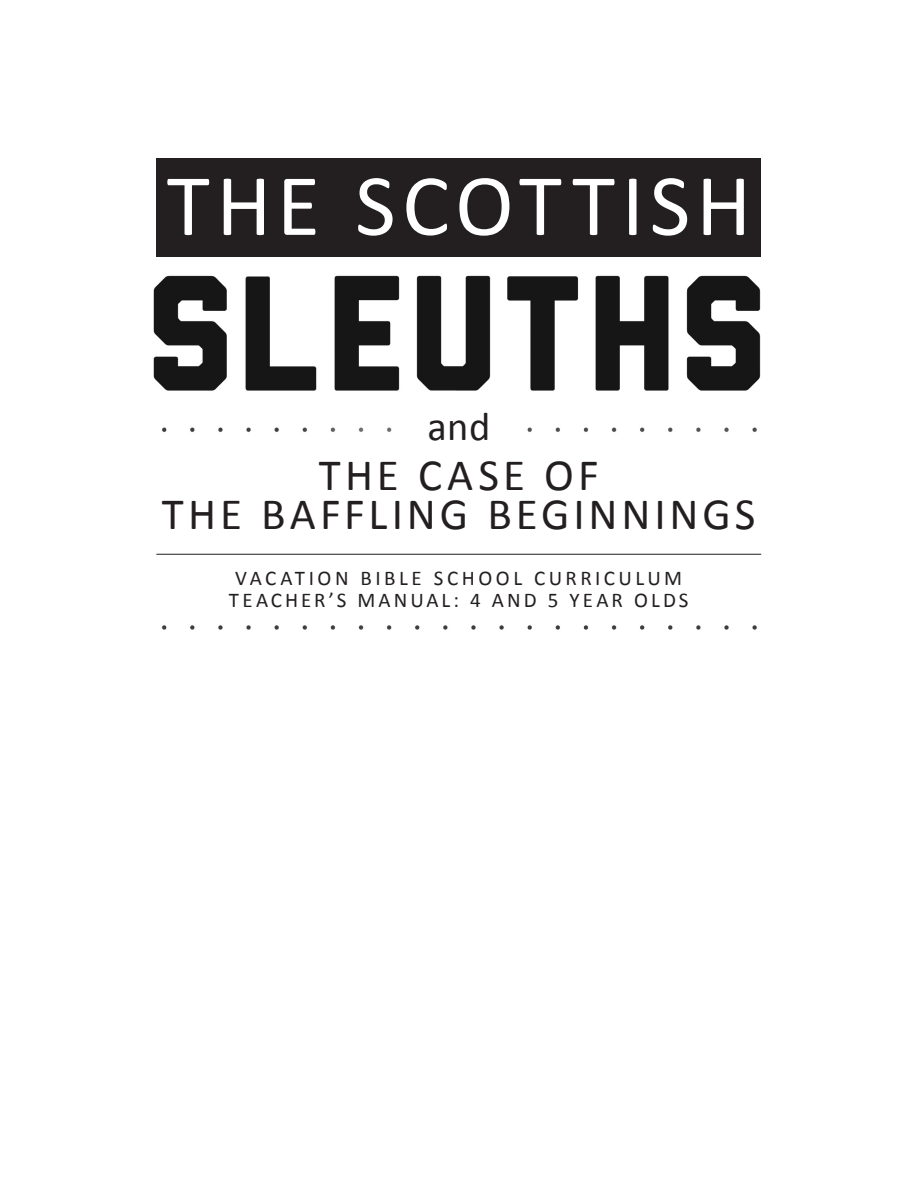
<style>
.page{position:relative;width:918px;height:1188px;background:#fff}
.page>*{position:absolute;margin:0;border:0;box-sizing:border-box;transform-origin:0 0}
.t1{font:88.5px "Calibri";letter-spacing:.065em;color:#fff}
.t2{font:45px/39px "Calibri";letter-spacing:.09em;color:#231f20;text-align:center}
.t3{font:40.5px "Calibri";color:#231f20}
.t4{font:21px/22.5px "Calibri";letter-spacing:.16em;color:#231f20;text-align:center}
</style>
<div class="page">
<img style="left:153px;top:256px;width:609px;height:374px">
<hr style="left:156px;top:554px;width:605px;height:1px;background:#231f20">
<div style="left:156px;top:158px;width:605px;height:98px;background:#231f20"></div>
<h1 class="t1" style="left:167px;top:151px;width:586px">THE SCOTTISH</h1>
<h3 class="t3" style="left:427px;top:401px;width:65px">and</h3>
<h2 class="t2" style="left:162px;top:453px;width:595px">THE CASE OF<br>THE BAFFLING BEGINNINGS</h2>
<p class="t4" style="left:229px;top:566px;width:461px">VACATION BIBLE SCHOOL CURRICULUM<br>TEACHER’S MANUAL: 4 AND 5 YEAR OLDS</p>
</div>
